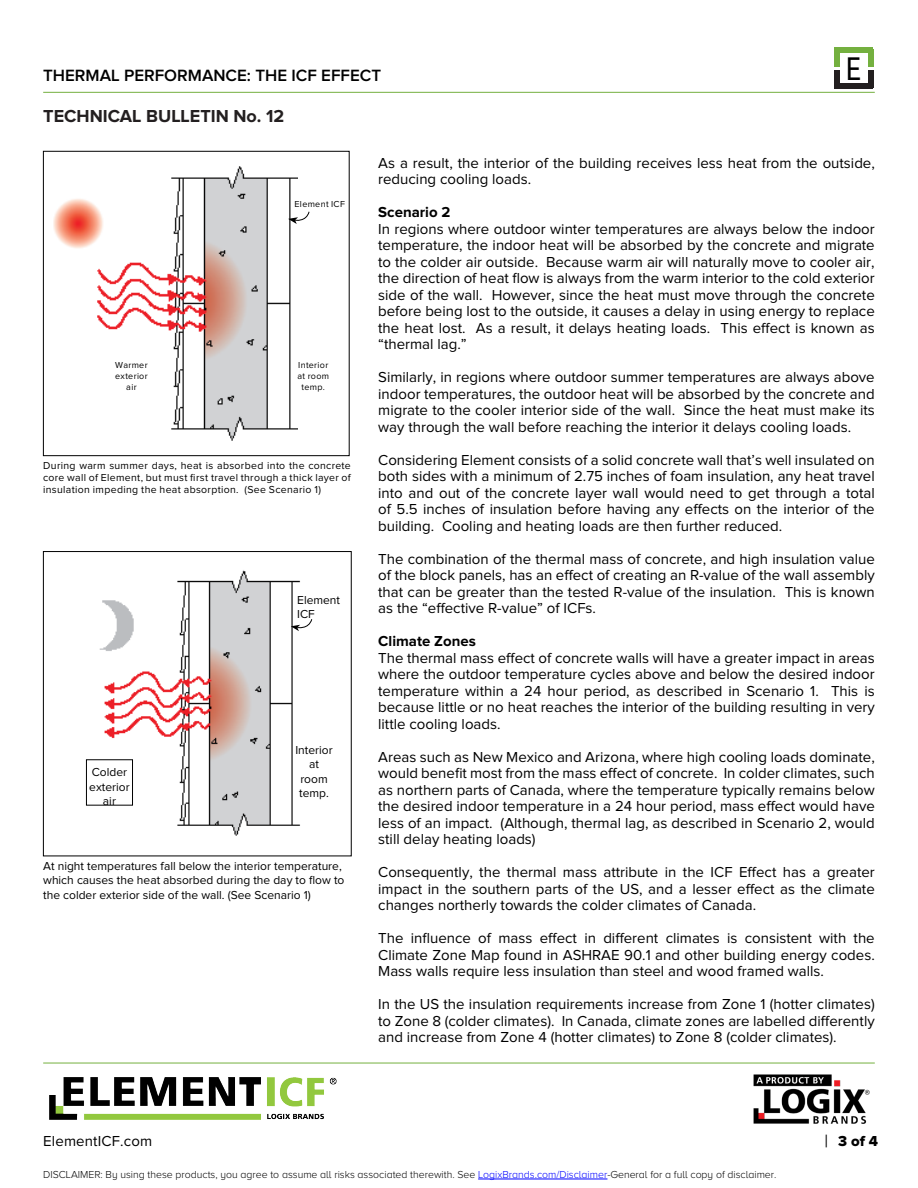
<style>
.page{position:relative;width:918px;height:1188px;background:#fff}
.page>*{position:absolute;margin:0;border:0;box-sizing:border-box;transform-origin:0 0}
.t1{font:32.25px "Myanmar Text";color:#000}
.t2{font:700 18px "Proxima Nova";color:#231f20}
.t3{font:600 16.95px "Proxima Nova";color:#000}
.t4{font:15px/16.5px "Proxima Nova";color:#000;text-align:justify}
.t5{font:700 15px "Proxima Nova";color:#000}
.t6{font:12px/14.4px "Proxima Nova";color:#000}
.Heading{font:10.5px/12px "Proxima Nova";letter-spacing:.03em;color:#000;text-align:justify}
.t7{font:300 10.5px "Proxima Nova A";color:#000}
.Heading-2{font:9px/10.8px "Proxima Nova";letter-spacing:.035em;color:#000;text-align:center}
.s1{color:#00f}
</style>
<div class="page">
<hr style="left:43px;top:92px;width:832px;height:1px;background:#74b03f">
<img style="left:753px;top:1074px;width:117px;height:50px">
<hr style="left:43px;top:1063px;width:832px;height:1px;background:#74b03f">
<div style="left:834px;top:47px;width:39px;height:6px;background:#74b03f"></div>
<div style="left:868px;top:49px;width:5px;height:17px;background:#74b03f"></div>
<div style="left:834px;top:49px;width:6px;height:17px;background:#74b03f"></div>
<div style="left:834px;top:84px;width:39px;height:5px;background:#231f20"></div>
<div style="left:834px;top:70px;width:6px;height:17px;background:#231f20"></div>
<div style="left:868px;top:70px;width:5px;height:17px;background:#231f20"></div>
<img style="left:49px;top:1077px;width:288px;height:43px">
<hr style="left:478px;top:1179px;width:129px;height:1px;background:#00f">
<img style="left:53px;top:166px;width:244px;height:275px">
<div style="left:43px;top:151px;width:306px;height:305px;border:1px solid #000"></div>
<svg style="left:288px;top:211px;width:22px;height:13px"></svg>
<img style="left:85px;top:570px;width:215px;height:266px">
<div style="left:43px;top:551px;width:308px;height:305px;border:1px solid #000"></div>
<svg style="left:291px;top:619px;width:21px;height:12px"></svg>
<div style="left:86px;top:760px;width:47px;height:45px;border:1px solid #000"></div>
<p class="t3" style="left:43px;top:65px;width:340px">THERMAL PERFORMANCE: THE ICF EFFECT</p>
<p class="t2" style="left:43px;top:106px;width:243px">TECHNICAL BULLETIN No. 12</p>
<h1 class="t1" style="left:845px;top:50px;width:18px">E</h1>
<p class="Heading-2" style="left:115px;top:360px;width:34px">Warmer exterior air</p>
<p class="Heading-2" style="left:295px;top:199px;width:52px">Element ICF</p>
<p class="Heading-2" style="left:297px;top:360px;width:33px">Interior at room temp.</p>
<p class="Heading" style="left:43px;top:460px;width:309px">During warm summer days, heat is absorbed into the concrete core wall of Element, but must first travel through a thick layer of insulation impeding the heat absorption. (See Scenario 1)</p>
<p class="t6" style="left:89px;top:765px;width:42px;text-align:center">Colder exterior air</p>
<p class="t6" style="left:297px;top:593px;width:44px">Element<br>ICF</p>
<p class="t6" style="left:295px;top:743px;width:39px;text-align:center">Interior at room temp.</p>
<p class="t6" style="left:43px;top:859px;width:303px">At night temperatures fall below the interior temperature, which causes the heat absorbed during the day to flow to the colder exterior side of the wall. (See Scenario 1)</p>
<p class="t4" style="left:378px;top:155px;width:498px">As a result, the interior of the building receives less heat from the outside, reducing cooling loads.</p>
<p class="t5" style="left:378px;top:204px;width:74px">Scenario 2</p>
<p class="t4" style="left:378px;top:221px;width:498px">In regions where outdoor winter temperatures are always below the indoor temperature, the indoor heat will be absorbed by the concrete and migrate to the colder air outside. Because warm air will naturally move to cooler air, the direction of heat flow is always from the warm interior to the cold exterior side of the wall. However, since the heat must move through the concrete before being lost to the outside, it causes a delay in using energy to replace the heat lost. As a result, it delays heating loads. This effect is known as “thermal lag.”</p>
<p class="t4" style="left:378px;top:369px;width:498px">Similarly, in regions where outdoor summer temperatures are always above indoor temperatures, the outdoor heat will be absorbed by the concrete and migrate to the cooler interior side of the wall. Since the heat must make its way through the wall before reaching the interior it delays cooling loads.</p>
<p class="t4" style="left:378px;top:452px;width:498px">Considering Element consists of a solid concrete wall that’s well insulated on both sides with a minimum of 2.75 inches of foam insulation, any heat travel into and out of the concrete layer wall would need to get through a total of 5.5 inches of insulation before having any effects on the interior of the building. Cooling and heating loads are then further reduced.</p>
<p class="t4" style="left:378px;top:551px;width:498px">The combination of the thermal mass of concrete, and high insulation value of the block panels, has an effect of creating an R-value of the wall assembly that can be greater than the tested R-value of the insulation. This is known as the “effective R-value” of ICFs.</p>
<p class="t5" style="left:378px;top:633px;width:99px">Climate Zones</p>
<p class="t4" style="left:378px;top:650px;width:498px">The thermal mass effect of concrete walls will have a greater impact in areas where the outdoor temperature cycles above and below the desired indoor temperature within a 24 hour period, as described in Scenario 1. This is because little or no heat reaches the interior of the building resulting in very little cooling loads.</p>
<p class="t4" style="left:378px;top:749px;width:498px">Areas such as New Mexico and Arizona, where high cooling loads dominate, would benefit most from the mass effect of concrete. In colder climates, such as northern parts of Canada, where the temperature typically remains below the desired indoor temperature in a 24 hour period, mass effect would have less of an impact. (Although, thermal lag, as described in Scenario 2, would still delay heating loads)</p>
<p class="t4" style="left:378px;top:864px;width:498px">Consequently, the thermal mass attribute in the ICF Effect has a greater impact in the southern parts of the US, and a lesser effect as the climate changes northerly towards the colder climates of Canada.</p>
<p class="t4" style="left:378px;top:930px;width:498px">The influence of mass effect in different climates is consistent with the Climate Zone Map found in ASHRAE 90.1 and other building energy codes.<br>Mass walls require less insulation than steel and wood framed walls.</p>
<p class="t4" style="left:378px;top:996px;width:498px">In the US the insulation requirements increase from Zone 1 (hotter climates) to Zone 8 (colder climates). In Canada, climate zones are labelled differently and increase from Zone 4 (hotter climates) to Zone 8 (colder climates).</p>
<p class="t4" style="left:43px;top:1133px;width:111px">ElementICF.com</p>
<p class="t7" style="left:43px;top:1168px;width:735px">DISCLAIMER: By using these products, you agree to assume all risks associated therewith. See <span class="s1">LogixBrands.com/Disclaimer</span>-General for a full copy of disclaimer.</p>
</div>
